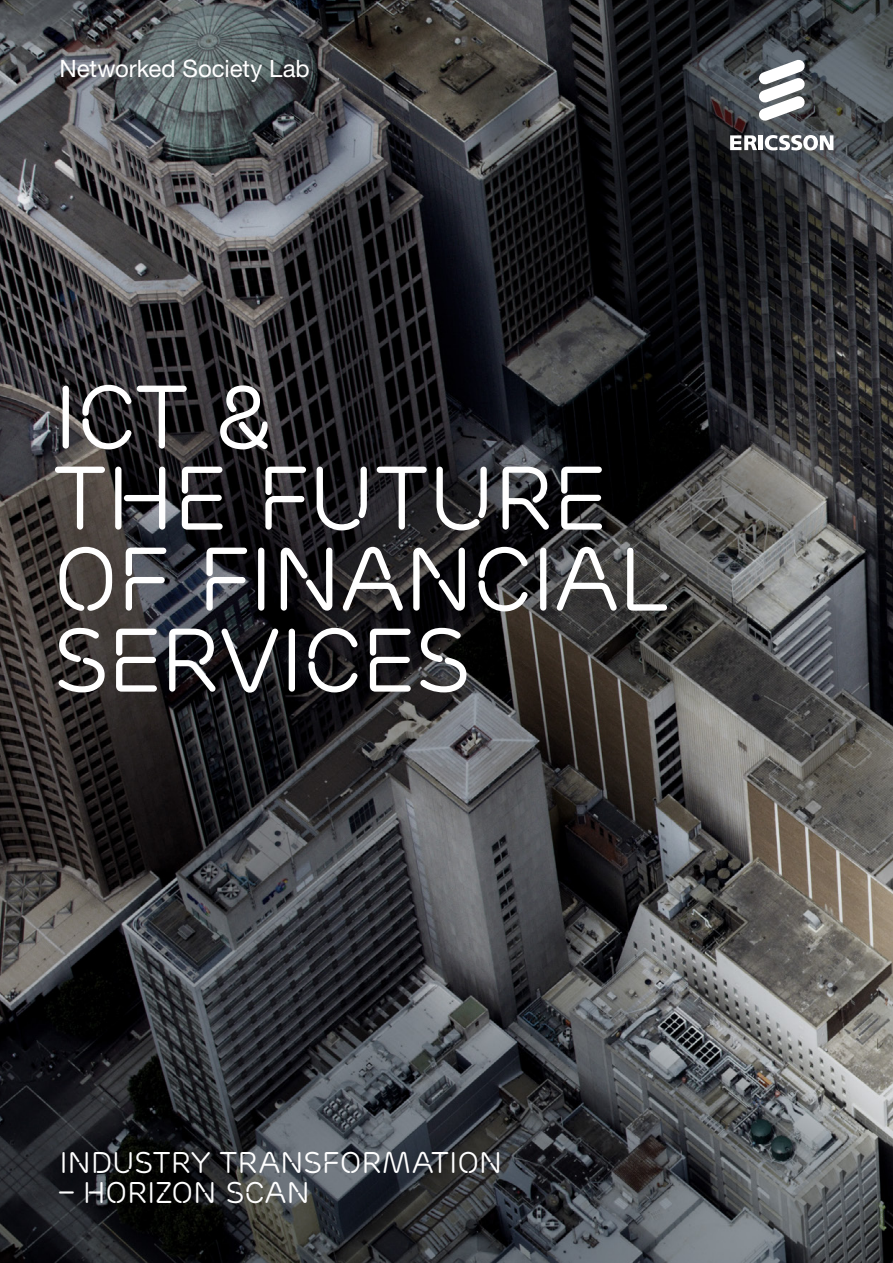
<style>
.page{position:relative;width:893px;height:1263px;background:#fff}
.page>*{position:absolute;margin:0;border:0;box-sizing:border-box;transform-origin:0 0}
.t1{font:90px/81px "Ericsson Capital";letter-spacing:-.025em;color:#fff}
.t2{font:30px "Ericsson Capital";letter-spacing:-.005em;color:#fff}
.t3{font:24px "Ericsson Sans";color:#fff}
</style>
<div class="page">
<img style="left:0;top:0;width:893px;height:1263px">
<svg style="left:758px;top:60px;width:47px;height:61px"></svg>
<hr style="left:759px;top:135px;width:4px;height:15px;background:#fff">
<svg style="left:765px;top:134px;width:68px;height:16px"></svg>
<svg style="left:730px;top:135px;width:27px;height:15px"></svg>
<p class="t3" style="left:60px;top:56px;width:252px">Networked Society Lab</p>
<h1 class="t1" style="left:53px;top:378px;width:616px">ICT &amp;<br>THE FUTURE<br>OF FINANCIAL<br>SERVICES</h1>
<p class="t2" style="left:60px;top:1145px;width:444px">INDUSTRY TRANSFORMATION</p>
<p class="t2" style="left:60px;top:1175px;width:252px">– HORIZON SCAN</p>
</div>
